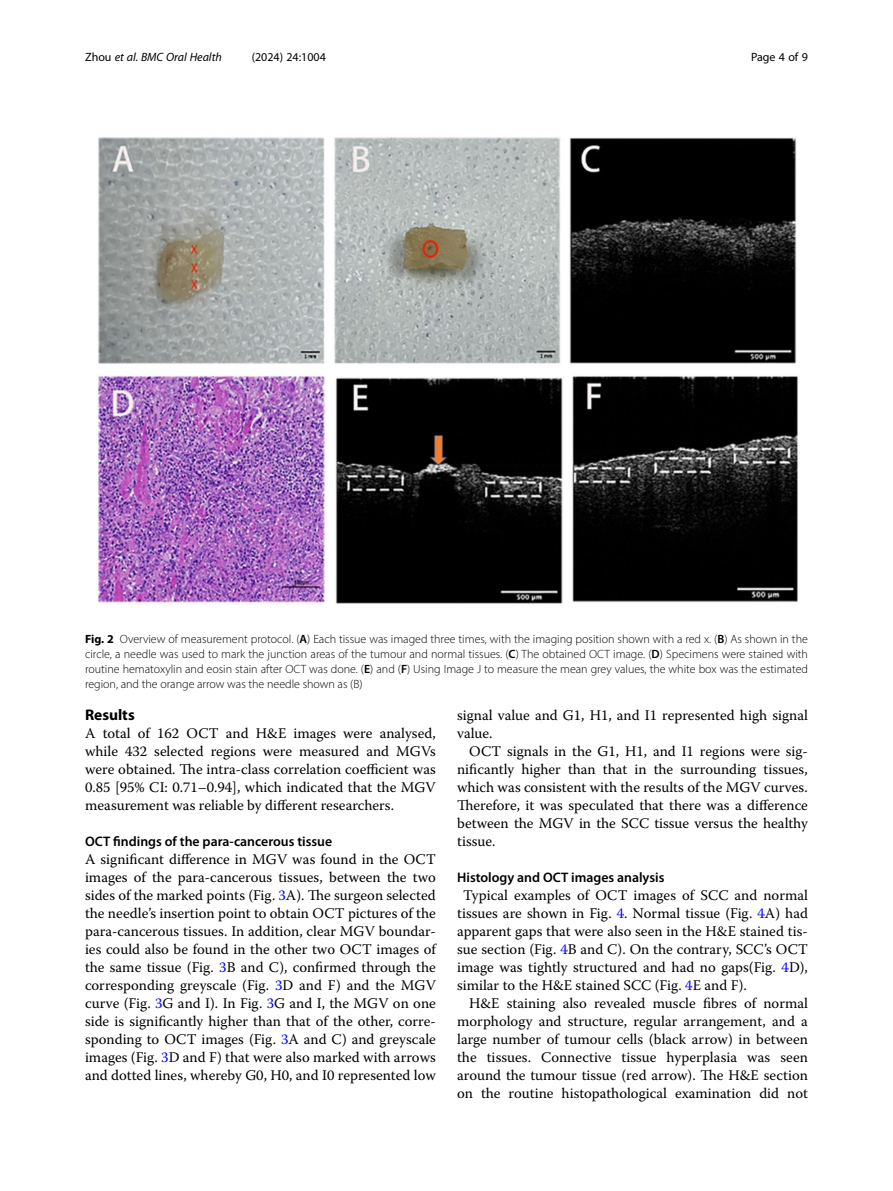
<style>
.page{position:relative;width:893px;height:1191px;background:#fff}
.page>*{position:absolute;margin:0;border:0;box-sizing:border-box;transform-origin:0 0}
.Head_1{font:700 15.45px "Myriad Pro";color:#000}
.Body_Text{font:14.7px/18px "Warnock Pro";color:#000;text-align:justify}
.Body_Text_Indent{font:14.7px/18px "Warnock Pro";color:#000;text-align:justify}
.Head_2{font:600 13.8px "Myriad Pro";color:#000}
.Figure_Caption{font:300 12px/15px "Myriad Pro";color:#000;text-align:justify}
.t1{font:italic 12px "Myriad Pro";color:#000}
.t2{font:12px "Myriad Pro";color:#000}
.s1{font-style:normal}
.s2{font-weight:700}
.s3{font-weight:600}
.s4{color:#00f}
</style>
<div class="page">
<img style="left:97px;top:137px;width:701px;height:467px">
<p class="t1" style="left:85px;top:50px;width:138px"><span class="s1">Zhou</span> et al. BMC Oral Health</p>
<p class="t2" style="left:252px;top:50px;width:76px">(2024) 24:1004</p>
<p class="t2" style="left:751px;top:50px;width:58px">Page 4 of 9</p>
<p class="Figure_Caption" style="left:85px;top:631px;width:724px"><span class="s2">Fig. 2</span> Overview of measurement protocol. (<span class="s3">A</span>) Each tissue was imaged three times, with the imaging position shown with a red x. (<span class="s3">B</span>) As shown in the circle, a needle was used to mark the junction areas of the tumour and normal tissues. (<span class="s3">C</span>) The obtained OCT image. (<span class="s3">D</span>) Specimens were stained with routine hematoxylin and eosin stain after OCT was done. (<span class="s3">E</span>) and (<span class="s3">F</span>) Using Image J to measure the mean grey values, the white box was the estimated region, and the orange arrow was the needle shown as (B)</p>
<p class="Head_1" style="left:85px;top:705px;width:51px">Results</p>
<p class="Body_Text" style="left:85px;top:724px;width:352px">A total of 162 OCT and H&amp;E images were analysed, while 432 selected regions were measured and MGVs were obtained. The intra-class correlation coefficient was 0.85 [95% CI: 0.71–0.94], which indicated that the MGV measurement was reliable by different researchers.</p>
<p class="Head_2" style="left:85px;top:833px;width:249px">OCT findings of the para-cancerous tissue</p>
<p class="Body_Text" style="left:85px;top:850px;width:352px">A significant difference in MGV was found in the OCT images of the para-cancerous tissues, between the two sides of the marked points (Fig. <span class="s4">3</span>A). The surgeon selected the needle’s insertion point to obtain OCT pictures of the para-cancerous tissues. In addition, clear MGV boundar&shy;ies could also be found in the other two OCT images of the same tissue (Fig. <span class="s4">3</span>B and C), confirmed through the corresponding greyscale (Fig. <span class="s4">3</span>D and F) and the MGV curve (Fig. <span class="s4">3</span>G and I). In Fig. <span class="s4">3</span>G and I, the MGV on one side is significantly higher than that of the other, corre&shy;sponding to OCT images (Fig. <span class="s4">3</span>A and C) and greyscale images (Fig. <span class="s4">3</span>D and F) that were also marked with arrows and dotted lines, whereby G0, H0, and I0 represented low</p>
<p class="Body_Text" style="left:457px;top:706px;width:352px">signal value and G1, H1, and I1 represented high signal value.</p>
<p class="Body_Text_Indent" style="left:457px;top:742px;width:352px;text-indent:12px">OCT signals in the G1, H1, and I1 regions were sig&shy;nificantly higher than that in the surrounding tissues, which was consistent with the results of the MGV curves.<br>Therefore, it was speculated that there was a difference between the MGV in the SCC tissue versus the healthy tissue.</p>
<p class="Head_2" style="left:457px;top:869px;width:209px">Histology and OCT images analysis</p>
<p class="Body_Text" style="left:457px;top:886px;width:352px;text-indent:6px">Typical examples of OCT images of SCC and normal tissues are shown in Fig. <span class="s4">4</span>. Normal tissue (Fig. <span class="s4">4</span>A) had apparent gaps that were also seen in the H&amp;E stained tis&shy;sue section (Fig. <span class="s4">4</span>B and C). On the contrary, SCC’s OCT image was tightly structured and had no gaps(Fig. <span class="s4">4</span>D), similar to the H&amp;E stained SCC (Fig. <span class="s4">4</span>E and F).</p>
<p class="Body_Text_Indent" style="left:457px;top:994px;width:352px;text-indent:12px">H&amp;E staining also revealed muscle fibres of normal morphology and structure, regular arrangement, and a large number of tumour cells (black arrow) in between the tissues. Connective tissue hyperplasia was seen around the tumour tissue (red arrow). The H&amp;E section on the routine histopathological examination did not</p>
</div>
